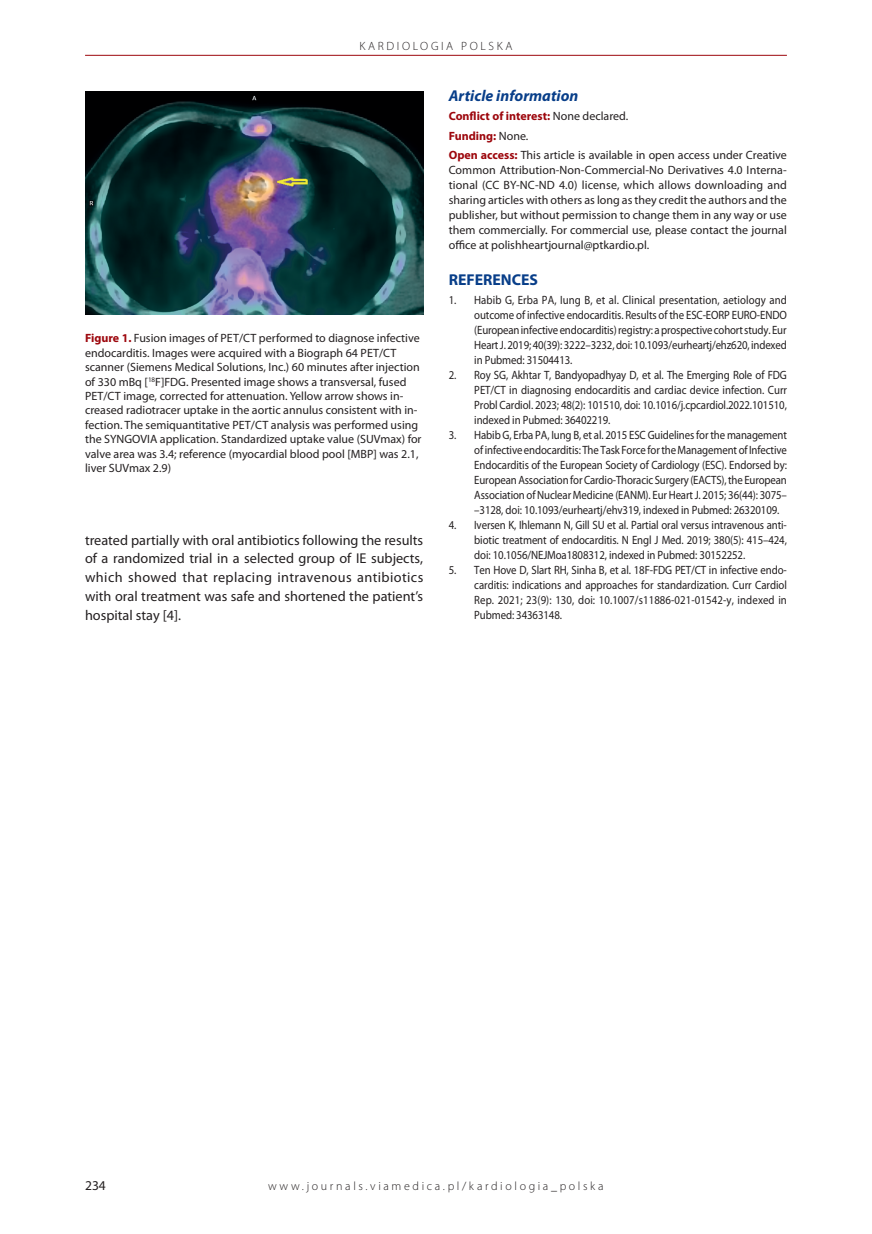
<style>
.page{position:relative;width:872px;height:1234px;background:#fff}
.page>*{position:absolute;margin:0;border:0;box-sizing:border-box;transform-origin:0 0}
.t1{font:italic 700 15.75px "Myriad Pro";color:#083e89}
.t2{font:700 15.75px "Myriad Pro";color:#083e89}
.t3{font:14.25px/18.8px "Myriad Pro";color:#231f20;text-align:justify}
.t4{font:13.5px "Myriad Pro";color:#231f20}
.t5{font:12px/15px "Myriad Pro";color:#231f20;text-align:justify;scale:.9 1}
.t6{font:12px/14.4px "Myriad Pro";color:#231f20}
.t7{font:300 12px "Myriad Pro";letter-spacing:.22em;color:#231f20}
.s1{font-weight:700;color:#9d070d}
</style>
<div class="page">
<hr style="left:85px;top:55px;width:702px;height:1px;background:#9d070d">
<img style="left:85px;top:92px;width:338px;height:222px">
<p class="t7" style="left:359px;top:39px;width:155px">KARDIOLOGIA POLSKA</p>
<p class="t6" style="left:85px;top:331px;width:338px"><span class="s1">Figure 1.</span> Fusion images of PET/CT performed to diagnose infective endocarditis. Images were acquired with a Biograph 64 PET/CT scanner (Siemens Medical Solutions, Inc.) 60 minutes after injection of 330 mBq [<sup>18</sup>F]FDG. Presented image shows a transversal, fused PET/CT image, corrected for attenuation. Yellow arrow shows in&shy;creased radiotracer uptake in the aortic annulus consistent with in&shy;fection. The semiquantitative PET/CT analysis was performed using the SYNGOVIA application. Standardized uptake value (SUVmax) for valve area was 3.4; reference (myocardial blood pool [MBP] was 2.1, liver SUVmax 2.9)</p>
<p class="t3" style="left:85px;top:530px;width:340px">treated partially with oral antibiotics following the results of a randomized trial in a selected group of IE subjects, which showed that replacing intravenous antibiotics with oral treatment was safe and shortened the patient’s hospital stay [4].</p>
<h1 class="t1" style="left:449px;top:86px;width:131px">Article information</h1>
<p class="t6" style="left:449px;top:107px;width:340px;line-height:19.2px"><span class="s1">Conflict of interest:</span> None declared.<br><span class="s1">Funding:</span> None.<br><span class="s1">Open access:</span> This article is available in open access under Creative</p>
<p class="t6" style="left:449px;top:162px;width:340px;line-height:15px;text-align:justify">Common Attribution-Non-Commercial-No Derivatives 4.0 Interna&shy;tional (CC BY-NC-ND 4.0) license, which allows downloading and sharing articles with others as long as they credit the authors and the publisher, but without permission to change them in any way or use them commercially. For commercial use, please contact the journal office at polishheartjournal@ptkardio.pl.</p>
<h1 class="t2" style="left:449px;top:269px;width:91px">REFERENCES</h1>
<p class="t5" style="left:474px;top:292px;width:349px;text-indent:-26px">1. Habib G, Erba PA, Iung B, et al. Clinical presentation, aetiology and outcome of infective endocarditis. Results of the ESC-EORP EURO-ENDO (European infective endocarditis) registry: a prospective cohort study. Eur Heart J. 2019; 40(39): 3222–3232, doi: 10.1093/eurheartj/ehz620, indexed in Pubmed: 31504413.</p>
<p class="t5" style="left:474px;top:367px;width:349px;text-indent:-26px">2. Roy SG, Akhtar T, Bandyopadhyay D, et al. The Emerging Role of FDG PET/CT in diagnosing endocarditis and cardiac device infection. Curr Probl Cardiol. 2023; 48(2): 101510, doi: 10.1016/j.cpcardiol.2022.101510, indexed in Pubmed: 36402219.</p>
<p class="t5" style="left:474px;top:427px;width:349px;text-indent:-26px">3. Habib G, Erba PA, Iung B, et al. 2015 ESC Guidelines for the management of infective endocarditis: The Task Force for the Management of Infective Endocarditis of the European Society of Cardiology (ESC). Endorsed by:<br>European Association for Cardio-Thoracic Surgery (EACTS), the European Association of Nuclear Medicine (EANM). Eur Heart J. 2015; 36(44): 3075– –3128, doi: 10.1093/eurheartj/ehv319, indexed in Pubmed: 26320109.</p>
<p class="t5" style="left:474px;top:517px;width:349px;text-indent:-25px">4. Iversen K, Ihlemann N, Gill SU et al. Partial oral versus intravenous anti&shy;biotic treatment of endocarditis. N Engl J Med. 2019; 380(5): 415–424, doi: 10.1056/NEJMoa1808312, indexed in Pubmed: 30152252.</p>
<p class="t5" style="left:474px;top:562px;width:349px;text-indent:-26px">5. Ten Hove D, Slart RH, Sinha B, et al. 18F-FDG PET/CT in infective endo&shy;carditis: indications and approaches for standardization. Curr Cardiol Rep. 2021; 23(9): 130, doi: 10.1007/s11886-021-01542-y, indexed in Pubmed: 34363148.</p>
<p class="t4" style="left:85px;top:1176px;width:22px">234</p>
<p class="t7" style="left:268px;top:1179px;width:337px">www.journals.viamedica.pl/kardiologia_polska</p>
</div>
